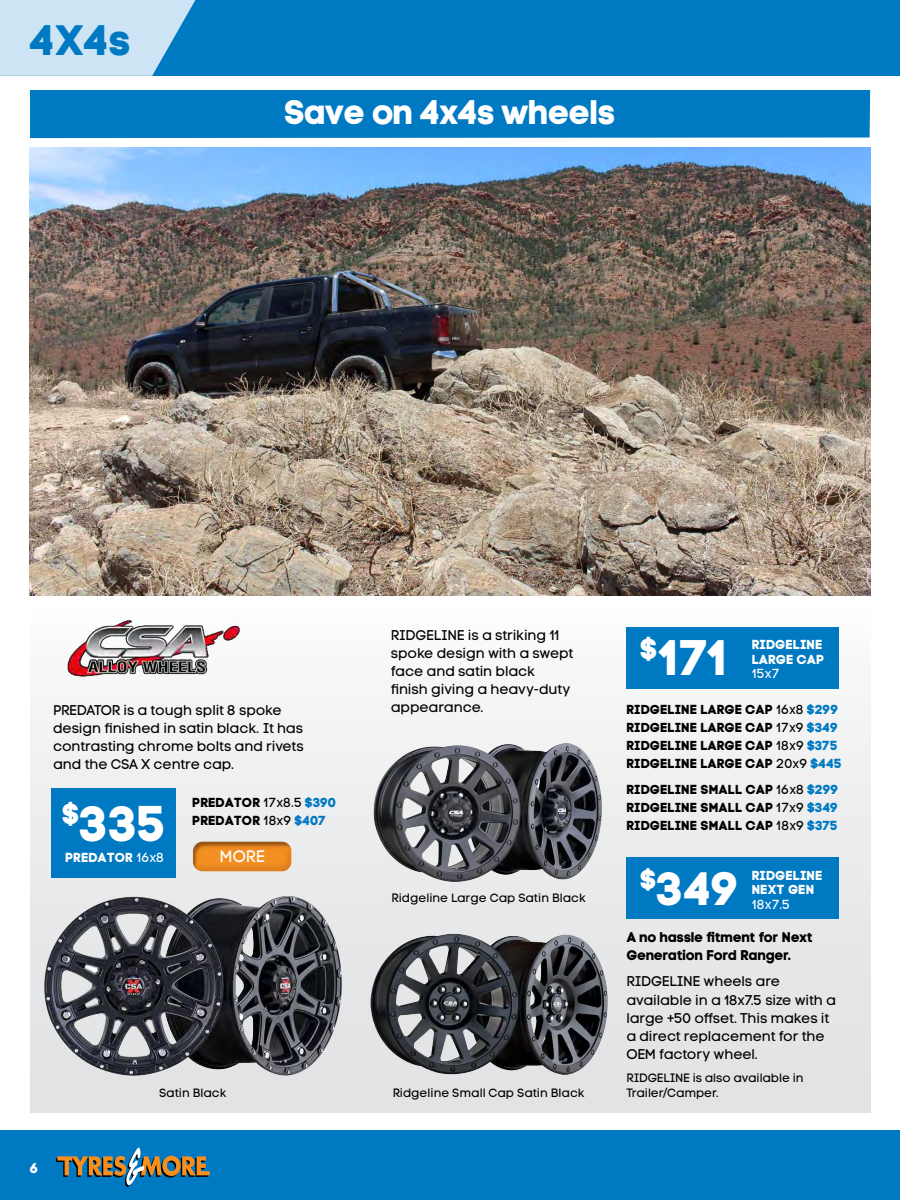
<style>
.page{position:relative;width:900px;height:1200px;background:#fff}
.page>*{position:absolute;margin:0;border:0;box-sizing:border-box;transform-origin:0 0}
.t1{font:49.5px "Code Pro Bold LC";letter-spacing:.015em;color:#fff}
.t2{font:46.5px "Code Pro Bold LC";color:#fff}
.t3{font:42.5px "Code Pro Bold LC";color:#0079c3}
.t4{font:34px "Code Pro Bold LC";letter-spacing:-.025em;color:#fff}
.t5{font:16.45px "Code Pro LC";color:#fff}
.t6{font:14px/18px "Code Pro LC";letter-spacing:-.01em;color:#000}
.t7{font:14px/18px "Code Pro Bold LC";letter-spacing:-.015em;color:#000}
.t8{font:14px "Code Pro Bold LC";color:#fff}
.t9{font:13px/18px "Code Pro Bold LC";letter-spacing:.005em;color:#000}
.t10{font:13px/14.5px "Code Pro Bold LC";color:#fff}
.t11{font:13px "Code Pro LC";color:#fff}
.t12{font:12px/15px "Code Pro LC";color:#000}
.s1{font-family:"Code Pro LC"}
.s2{color:#0079c3}
</style>
<div class="page">
<div style="left:0;top:1130px;width:900px;height:70px;background:#0079c3"></div>
<svg style="left:56px;top:1148px;width:154px;height:39px"></svg>
<div style="left:0;top:0;width:900px;height:76px;background:#0079c3"></div>
<div style="left:30px;top:90px;width:840px;height:48px;background:#0079c3"></div>
<img style="left:30px;top:147px;width:840px;height:449px">
<div style="left:30px;top:606px;width:840px;height:507px;background:linear-gradient(to bottom,#fafafa,#dfe0e1)"></div>
<img style="left:62px;top:606px;width:184px;height:83px">
<img style="left:38px;top:894px;width:309px;height:183px">
<img style="left:371px;top:743px;width:233px;height:138px">
<img style="left:369px;top:933px;width:240px;height:144px">
<div style="left:626px;top:627px;width:213px;height:62px;background:#0079c3"></div>
<div style="left:626px;top:858px;width:213px;height:61px;background:#0079c3"></div>
<div style="left:51px;top:788px;width:125px;height:90px;background:#0079c3"></div>
<div style="left:185px;top:835px;width:115px;height:37px;background:#000;opacity:.3"></div>
<svg style="left:0;top:0;width:195px;height:76px"></svg>
<h3 class="t3" style="left:30px;top:14px;width:103px">4X4s</h3>
<h3 class="t4" style="left:284px;top:92px;width:333px">Save on 4x4s wheels</h3>
<p class="t6" style="left:53px;top:701px;width:252px">PREDATOR is a tough split 8 spoke design finished in satin black. It has contrasting chrome bolts and rivets and the CSA X centre cap.</p>
<h1 class="t1" style="left:63px;top:793px;width:105px"><sup>$</sup>335</h1>
<p class="t10" style="left:65px;top:850px;width:101px">PREDATOR <span class="s1">16x8</span></p>
<p class="t9" style="left:192px;top:793px;width:146px">PREDATOR <span class="s1">17x8.5</span> <span class="s2">$390<br></span>PREDATOR <span class="s1">18x9</span> <span class="s2">$407</span></p>
<p class="t5" style="left:220px;top:847px;width:47px">MORE</p>
<p class="t8" style="left:30px;top:1159px;width:10px">6</p>
<p class="t12" style="left:159px;top:1085px;width:69px">Satin Black</p>
<p class="t6" style="left:391px;top:626px;width:184px">RIDGELINE is a striking 11 spoke design with a swept face and satin black finish giving a heavy-duty appearance.</p>
<p class="t12" style="left:392px;top:890px;width:196px">Ridgeline Large Cap Satin Black</p>
<p class="t12" style="left:393px;top:1085px;width:193px">Ridgeline Small Cap Satin Black</p>
<h1 class="t1" style="left:641px;top:627px;width:88px"><sup>$</sup>171</h1>
<p class="t10" style="left:752px;top:637px;width:74px">RIDGELINE<br>LARGE CAP</p>
<p class="t11" style="left:752px;top:666px;width:29px">15x7</p>
<p class="t9" style="left:626px;top:700px;width:217px">RIDGELINE LARGE CAP <span class="s1">16x8</span> <span class="s2">$299<br></span>RIDGELINE LARGE CAP <span class="s1">17x9</span> <span class="s2">$349<br></span>RIDGELINE LARGE CAP <span class="s1">18x9</span> <span class="s2">$375<br></span>RIDGELINE LARGE CAP <span class="s1">20x9</span> <span class="s2">$445</span></p>
<p class="t9" style="left:626px;top:780px;width:214px;text-align:justify">RIDGELINE SMALL CAP <span class="s1">16x8</span> <span class="s2">$299<br></span>RIDGELINE SMALL CAP <span class="s1">17x9</span> <span class="s2">$349<br></span>RIDGELINE SMALL CAP <span class="s1">18x9</span> <span class="s2">$375</span></p>
<h2 class="t2" style="left:641px;top:860px;width:100px"><sup>$</sup>349</h2>
<p class="t10" style="left:752px;top:868px;width:72px">RIDGELINE<br>NEXT GEN</p>
<p class="t11" style="left:752px;top:897px;width:40px">18x7.5</p>
<p class="t7" style="left:626px;top:928px;width:188px">A no hassle fitment for Next<br>Generation Ford Ranger.</p>
<p class="t6" style="left:626px;top:973px;width:211px">RIDGELINE wheels are available in a 18x7.5 size with a large +50 offset. This makes it a direct replacement for the<br>OEM factory wheel.</p>
<p class="t12" style="left:626px;top:1070px;width:179px">RIDGELINE is also available in<br>Trailer/Camper.</p>
</div>
